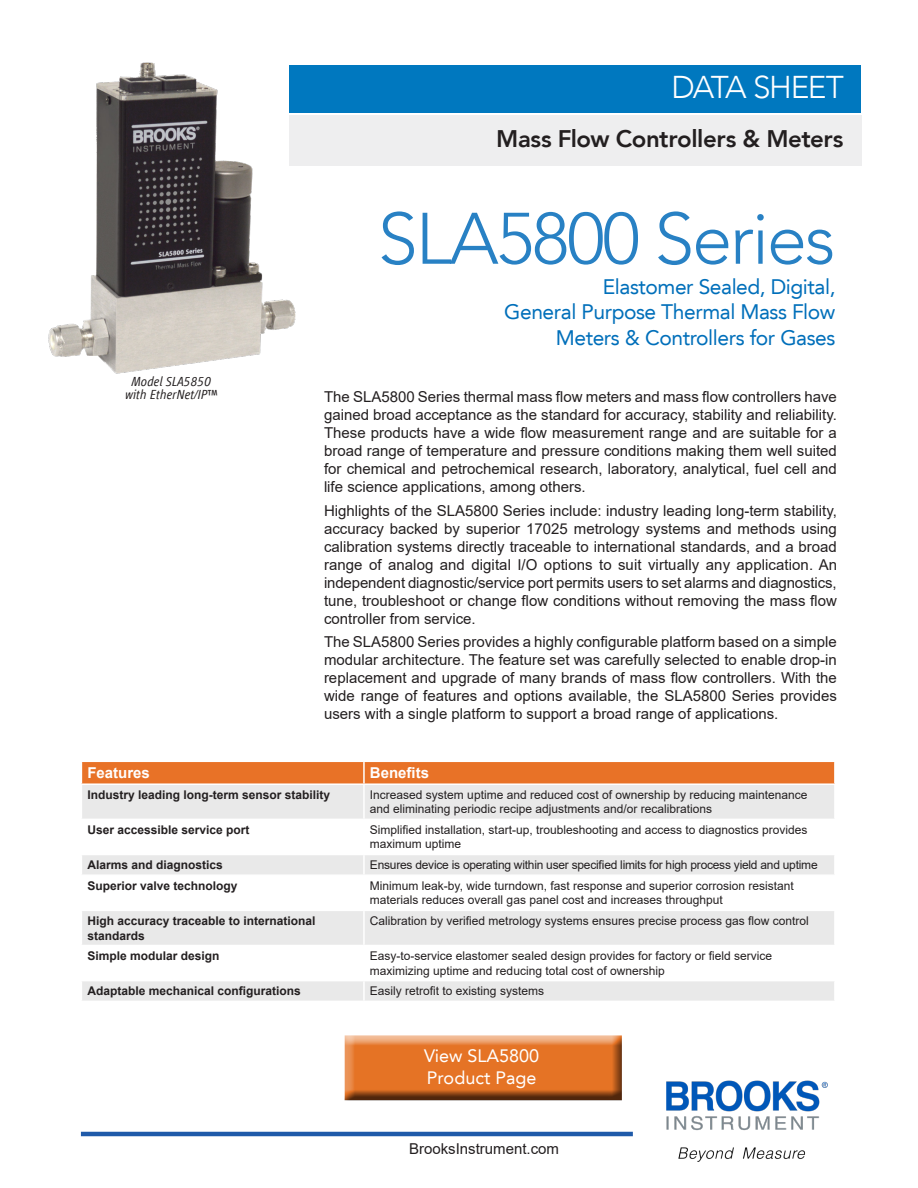
<style>
.page{position:relative;width:918px;height:1188px;background:#fff}
.page>*{position:absolute;margin:0;border:0;box-sizing:border-box;transform-origin:0 0}
.bro-Coverline{font:300 72px "Avenir LT";letter-spacing:-.03em;color:#2881c4}
.bro-Coverline-2{font:300 31.5px "Avenir LT";letter-spacing:-.055em;color:#fff}
.broDS-category_head{font:800 24px "Avenir LT";letter-spacing:-.02em;color:#231f20}
.bro-Body_SH2{font:21px "Avenir LT";letter-spacing:-.02em;color:#006fba}
.t1{font:18px "Avenir LT";color:#fff}
.body_Text{font:15px/18px "Arial";color:#231f20;text-align:justify}
.Body_text{font:15px "Arial";color:#231f20}
.t2{font:700 15px "Arial";color:#fff}
.t3{font:italic 300 13.5px "Vialog LT";color:#231f20}
.Body_text-2{font:12px/14.4px "Arial";color:#231f20}
.Body_text-3{font:700 12px/14.4px "Arial";color:#231f20}
.Body_text-4{font:12px "Arial";letter-spacing:-.02em;color:#231f20}
</style>
<div class="page">
<img style="left:49px;top:62px;width:247px;height:312px">
<div style="left:289px;top:65px;width:572px;height:48px;background:#0078bf"></div>
<div style="left:289px;top:115px;width:572px;height:50px;background:#eeeeef"></div>
<hr style="left:81px;top:1132px;width:552px;height:4px;background:#1f5aa9">
<img style="left:666px;top:1080px;width:162px;height:82px">
<svg style="left:82px;top:785px;width:752px;height:216px;fill:#f1f1f1"></svg>
<div style="left:82px;top:762px;width:752px;height:21px;background:#e87227"></div>
<hr style="left:363px;top:762px;width:2px;height:21px;background:#fff">
<hr style="left:363px;top:785px;width:2px;height:34px;background:#fff">
<hr style="left:81px;top:819px;width:283px;height:1px;background:#fff">
<hr style="left:364px;top:819px;width:472px;height:1px;background:#fff">
<hr style="left:363px;top:820px;width:2px;height:34px;background:#fff">
<hr style="left:81px;top:854px;width:283px;height:1px;background:#fff">
<hr style="left:364px;top:854px;width:472px;height:1px;background:#fff">
<svg style="left:363px;top:855px;width:2px;height:19px"></svg>
<hr style="left:81px;top:874px;width:283px;height:2px;background:#fff">
<hr style="left:364px;top:874px;width:472px;height:2px;background:#fff">
<hr style="left:363px;top:876px;width:2px;height:34px;background:#fff">
<hr style="left:81px;top:910px;width:283px;height:1px;background:#fff">
<hr style="left:364px;top:910px;width:472px;height:1px;background:#fff">
<hr style="left:363px;top:911px;width:2px;height:34px;background:#fff">
<hr style="left:81px;top:945px;width:283px;height:1px;background:#fff">
<hr style="left:364px;top:945px;width:472px;height:1px;background:#fff">
<hr style="left:363px;top:946px;width:2px;height:34px;background:#fff">
<hr style="left:81px;top:980px;width:283px;height:1px;background:#fff">
<hr style="left:364px;top:980px;width:472px;height:1px;background:#fff">
<hr style="left:363px;top:981px;width:2px;height:20px;background:#fff">
<div style="left:336px;top:1031px;width:293px;height:78px;background:#231f20;opacity:.75"></div>
<p class="bro-Coverline-2" style="left:672px;top:69px;width:174px">DATA SHEET</p>
<p class="broDS-category_head" style="left:496px;top:125px;width:349px">Mass Flow Controllers &amp; Meters</p>
<p class="t3" style="left:132px;top:374px;width:81px">Model SLA5850</p>
<p class="t3" style="left:125px;top:388px;width:94px">with EtherNet/IP™</p>
<p class="bro-Coverline" style="left:378px;top:197px;width:459px">SLA5800 Series</p>
<p class="bro-Body_SH2" style="left:603px;top:274px;width:234px">Elastomer Sealed, Digital,</p>
<p class="bro-Body_SH2" style="left:504px;top:300px;width:333px">General Purpose Thermal Mass Flow</p>
<p class="bro-Body_SH2" style="left:556px;top:325px;width:281px">Meters &amp; Controllers for Gases</p>
<p class="body_Text" style="left:324px;top:388px;width:515px">The SLA5800 Series thermal mass flow meters and mass flow controllers have gained broad acceptance as the standard for accuracy, stability and reliability.<br>These products have a wide flow measurement range and are suitable for a broad range of temperature and pressure conditions making them well suited for chemical and petrochemical research, laboratory, analytical, fuel cell and life science applications, among others.</p>
<p class="body_Text" style="left:324px;top:501px;width:515px">Highlights of the SLA5800 Series include: industry leading long-term stability, accuracy backed by superior 17025 metrology systems and methods using calibration systems directly traceable to international standards, and a broad range of analog and digital I/O options to suit virtually any application. An independent diagnostic/service port permits users to set alarms and diagnostics, tune, troubleshoot or change flow conditions without removing the mass flow controller from service.</p>
<p class="body_Text" style="left:324px;top:633px;width:514px">The SLA5800 Series provides a highly configurable platform based on a simple modular architecture. The feature set was carefully selected to enable drop-in replacement and upgrade of many brands of mass flow controllers. With the wide range of features and options available, the SLA5800 Series provides users with a single platform to support a broad range of applications.</p>
<p class="t2" style="left:87px;top:762px;width:64px">Features</p>
<p class="t2" style="left:370px;top:762px;width:61px">Benefits</p>
<p class="Body_text-3" style="left:87px;top:788px;width:244px">Industry leading long-term sensor stability</p>
<p class="Body_text-2" style="left:370px;top:787px;width:439px">Increased system uptime and reduced cost of ownership by reducing maintenance and eliminating periodic recipe adjustments and/or recalibrations</p>
<p class="Body_text-3" style="left:87px;top:823px;width:164px">User accessible service port</p>
<p class="Body_text-2" style="left:370px;top:823px;width:439px">Simplified installation, start-up, troubleshooting and access to diagnostics provides maximum uptime</p>
<p class="Body_text-3" style="left:87px;top:858px;width:137px">Alarms and diagnostics</p>
<p class="Body_text-4" style="left:370px;top:857px;width:449px">Ensures device is operating within user specified limits for high process yield and uptime</p>
<p class="Body_text-3" style="left:87px;top:879px;width:152px">Superior valve technology</p>
<p class="Body_text-2" style="left:370px;top:878px;width:425px">Minimum leak-by, wide turndown, fast response and superior corrosion resistant materials reduces overall gas panel cost and increases throughput</p>
<p class="Body_text-3" style="left:87px;top:914px;width:230px">High accuracy traceable to international standards</p>
<p class="Body_text-2" style="left:370px;top:914px;width:440px">Calibration by verified metrology systems ensures precise process gas flow control</p>
<p class="Body_text-3" style="left:87px;top:949px;width:134px">Simple modular design</p>
<p class="Body_text-2" style="left:370px;top:949px;width:404px">Easy-to-service elastomer sealed design provides for factory or field service maximizing uptime and reducing total cost of ownership</p>
<p class="Body_text-3" style="left:87px;top:984px;width:215px">Adaptable mechanical configurations</p>
<p class="Body_text-2" style="left:370px;top:984px;width:176px">Easily retrofit to existing systems</p>
<p class="t1" style="left:424px;top:1045px;width:117px">View SLA5800</p>
<p class="t1" style="left:427px;top:1067px;width:111px">Product Page</p>
<p class="Body_text" style="left:409px;top:1138px;width:152px">BrooksInstrument.com</p>
</div>
